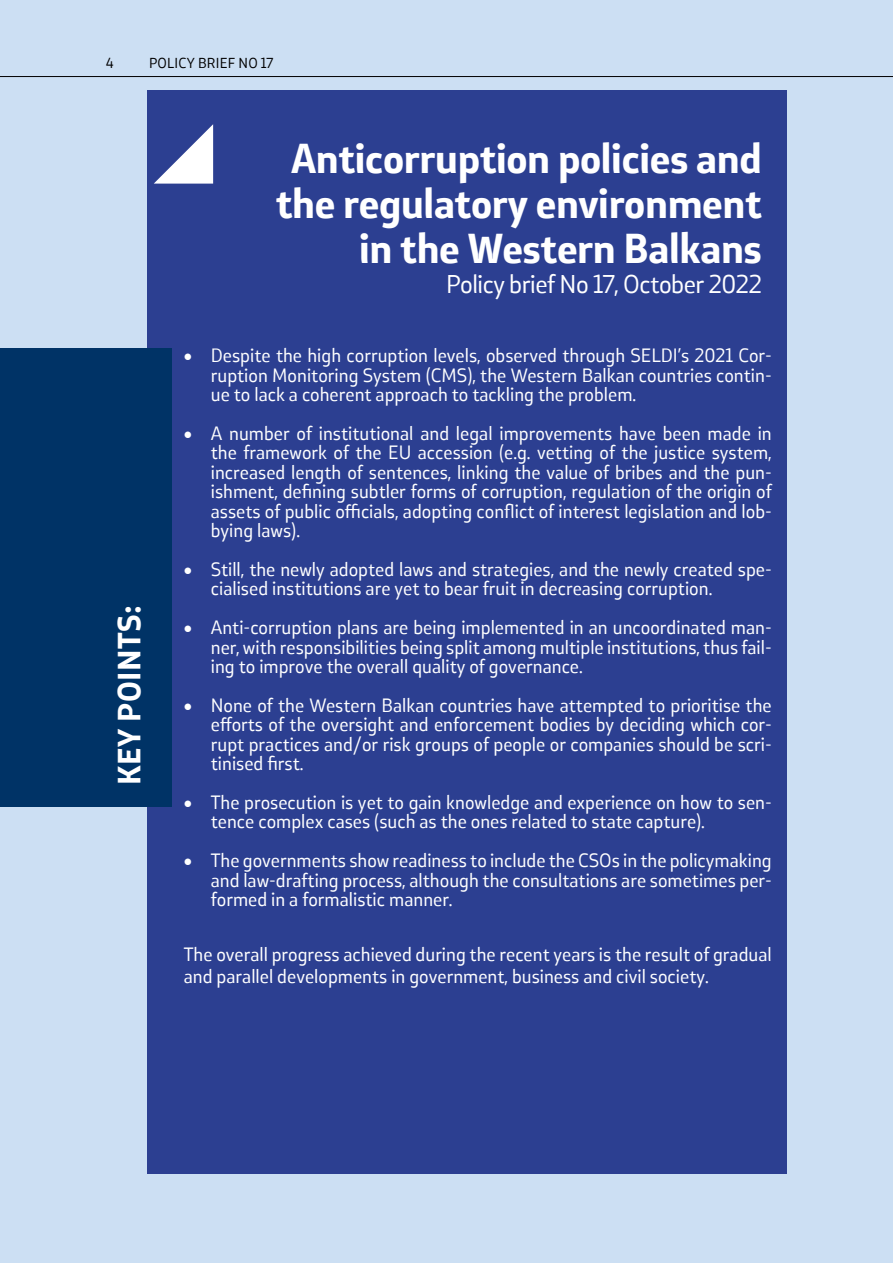
<style>
.page{position:relative;width:893px;height:1263px;background:#ccdff3}
.page>*{position:absolute;margin:0;border:0;box-sizing:border-box;transform-origin:0 0}
.t1{font:700 39px/45px "Stobi Sans Offc";letter-spacing:-.01em;color:#fff;text-align:right}
.t2{font:700 30px "Stobi Sans Offc";letter-spacing:.02em;color:#fff}
.t3{font:24px "Stobi Sans Offc";letter-spacing:-.02em;color:#fff}
.t4{font:18px/19.4px "Stobi Sans Offc";color:#fff;text-align:justify}
.t5{font:13.5px "Stobi Sans Offc";letter-spacing:.02em;color:#000}
</style>
<div class="page">
<hr style="left:0;top:76px;width:893px;height:1px;background:#000">
<div style="left:147px;top:90px;width:640px;height:1084px;background:#2c3f91"></div>
<div style="left:0;top:348px;width:171px;height:458px;background:#036"></div>
<svg style="left:154px;top:124px;width:59px;height:60px"></svg>
<p class="t5" style="left:106px;top:55px;width:9px">4</p>
<p class="t5" style="left:149px;top:55px;width:126px">POLICY BRIEF NO 17</p>
<h2 class="t2" style="left:110px;top:785px;width:181px;rotate:-90deg">KEY POINTS:</h2>
<h1 class="t1" style="left:276px;top:136px;width:488px">Anticorruption policies and the regulatory environment in the Western Balkans</h1>
<h3 class="t3" style="left:446px;top:269px;width:317px">Policy brief No 17, October 2022</h3>
<p class="t4" style="left:211px;top:346px;width:562px;text-indent:-27px">• Despite the high corruption levels, observed through SELDI’s 2021 Cor&shy;ruption Monitoring System (CMS), the Western Balkan countries contin&shy;ue to lack a coherent approach to tackling the problem.</p>
<p class="t4" style="left:211px;top:424px;width:562px;text-indent:-27px">• A number of institutional and legal improvements have been made in the framework of the EU accession (e.g. vetting of the justice system, increased length of sentences, linking the value of bribes and the pun&shy;ishment, defining subtler forms of corruption, regulation of the origin of assets of public officials, adopting conflict of interest legislation and lob&shy;bying laws).</p>
<p class="t4" style="left:211px;top:560px;width:562px;text-indent:-27px">• Still, the newly adopted laws and strategies, and the newly created spe&shy;cialised institutions are yet to bear fruit in decreasing corruption.</p>
<p class="t4" style="left:211px;top:618px;width:562px;text-indent:-27px">• Anti-corruption plans are being implemented in an uncoordinated man&shy;ner, with responsibilities being split among multiple institutions, thus fail&shy;ing to improve the overall quality of governance.</p>
<p class="t4" style="left:211px;top:696px;width:562px;text-indent:-27px">• None of the Western Balkan countries have attempted to prioritise the efforts of the oversight and enforcement bodies by deciding which cor&shy;rupt practices and/or risk groups of people or companies should be scri&shy;tinised first.</p>
<p class="t4" style="left:211px;top:793px;width:562px;text-indent:-27px">• The prosecution is yet to gain knowledge and experience on how to sen&shy;tence complex cases (such as the ones related to state capture).</p>
<p class="t4" style="left:211px;top:851px;width:562px;text-indent:-27px">• The governments show readiness to include the CSOs in the policymaking and law-drafting process, although the consultations are sometimes per&shy;formed in a formalistic manner.</p>
<p class="t4" style="left:184px;top:944px;width:589px;line-height:21.6px">The overall progress achieved during the recent years is the result of gradual and parallel developments in government, business and civil society.</p>
</div>
